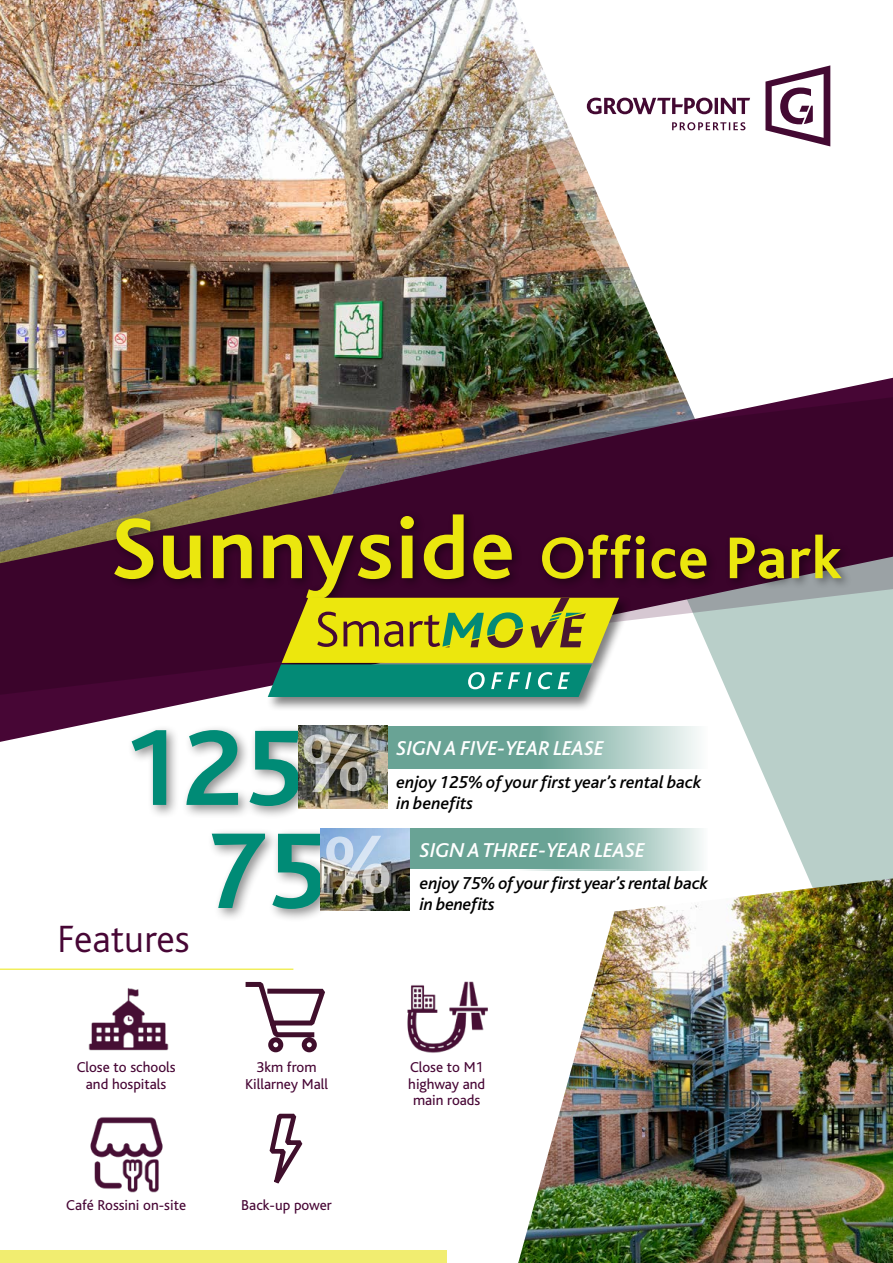
<style>
.page{position:relative;width:893px;height:1263px;background:#fff}
.page>*{position:absolute;margin:0;border:0;box-sizing:border-box;transform-origin:0 0}
.t1{font:700 112.5px "Bliss";color:#008b76}
.t2{font:700 61.5px "Bliss";letter-spacing:.02em;color:#ebe70e}
.t3{font:300 39.75px "Bliss";color:#470635}
.t4{font:italic 500 21px "Bliss";color:#fff}
.t5{font:italic 500 18px/21px "Bliss";letter-spacing:-.01em;color:#000}
.t6{font:15px/16.5px "Bliss";color:#470635;text-align:center}
.s1{font-size:90px}
.s2{font-size:84px;color:#fff}
</style>
<div class="page">
<img style="left:0;top:0;width:677px;height:378px">
<img style="left:463px;top:0;width:368px;height:306px">
<svg style="left:659px;top:742px;width:234px;height:136px;fill:#b9cfc9"></svg>
<img style="left:0;top:378px;width:893px;height:364px">
<img style="left:0;top:395px;width:893px;height:303px">
<div style="left:0;top:1250px;width:446px;height:13px;background:#f1ed70"></div>
<div style="left:110px;top:509px;width:742px;height:101px;background:#000;opacity:.45"></div>
<img style="left:518px;top:878px;width:375px;height:385px">
<hr style="left:0;top:969px;width:293px;height:1px;background:#ebe70e">
<svg style="left:587px;top:65px;width:243px;height:81px"></svg>
<svg style="left:387px;top:726px;width:321px;height:42px;background:#8fbaaf"></svg>
<div style="left:127px;top:724px;width:186px;height:95px;background:#000;opacity:.45"></div>
<img style="left:298px;top:726px;width:89px;height:82px">
<div style="left:299px;top:728px;width:78px;height:74px;background:#000;opacity:.45"></div>
<svg style="left:409px;top:828px;width:299px;height:43px;background:#89b6ab"></svg>
<div style="left:395px;top:869px;width:245px;height:42px;background:#fff"></div>
<div style="left:207px;top:827px;width:129px;height:95px;background:#000;opacity:.45"></div>
<img style="left:320px;top:828px;width:89px;height:82px">
<img style="left:88px;top:988px;width:81px;height:63px">
<svg style="left:246px;top:982px;width:79px;height:70px"></svg>
<img style="left:407px;top:981px;width:81px;height:72px">
<svg style="left:270px;top:1114px;width:32px;height:69px"></svg>
<img style="left:90px;top:1117px;width:73px;height:76px">
<div style="left:266px;top:595px;width:367px;height:116px;background:#000;opacity:.5"></div>
<svg style="left:268px;top:598px;width:351px;height:99px;background:#8cac41"></svg>
<h2 class="t2" style="left:111px;top:526px;width:732px"><span class="s1">Sunnyside</span> Office Park</h2>
<h1 class="t1" style="left:121px;top:709px;width:253px">125<span class="s2">%</span></h1>
<h3 class="t4" style="left:397px;top:738px;width:209px">SIGN A FIVE-YEAR LEASE</h3>
<p class="t5" style="left:397px;top:772px;width:306px">enjoy 125% of your first year’s rental back in benefits</p>
<h3 class="t4" style="left:420px;top:840px;width:227px">SIGN A THREE-YEAR LEASE</h3>
<h1 class="t1" style="left:205px;top:812px;width:192px">75<span class="s2">%</span></h1>
<p class="t5" style="left:420px;top:873px;width:290px">enjoy 75% of your first year’s rental back in benefits</p>
<h3 class="t3" style="left:57px;top:918px;width:134px">Features</h3>
<p class="t6" style="left:77px;top:1059px;width:100px">Close to schools and hospitals</p>
<p class="t6" style="left:245px;top:1059px;width:84px">3km from<br>Killarney Mall</p>
<p class="t6" style="left:408px;top:1059px;width:78px">Close to M1 highway and main roads</p>
<p class="t6" style="left:66px;top:1196px;width:121px">Café Rossini on-site</p>
<p class="t6" style="left:241px;top:1196px;width:92px">Back-up power</p>
</div>
